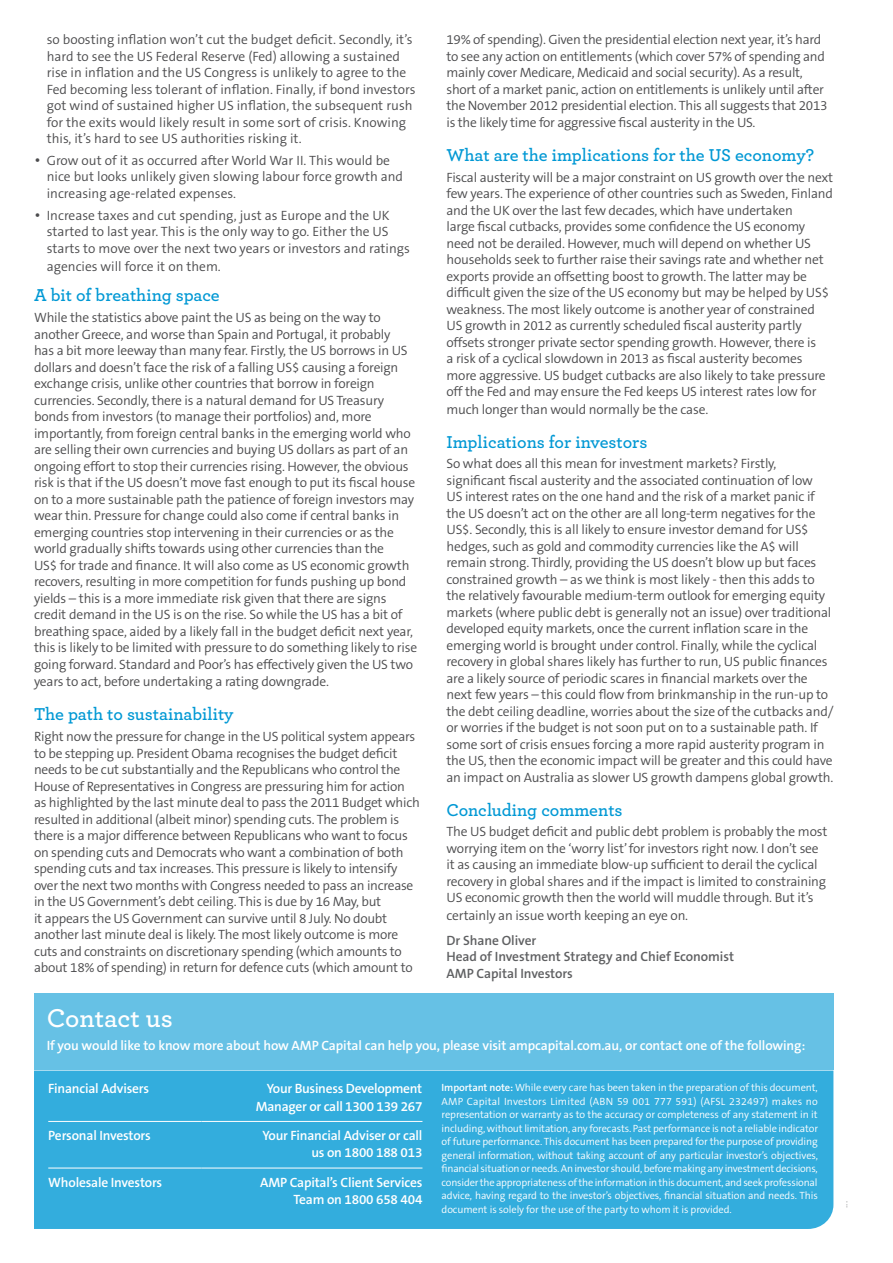
<style>
.page{position:relative;width:893px;height:1263px;background:#fff}
.page>*{position:absolute;margin:0;border:0;box-sizing:border-box;transform-origin:0 0}
.t1{font:27px "Archer Semibold LF";color:#fff}
.t2{font:18px "Archer Semibold LF";color:#0098d4}
.t3{font:300 13.5px/16.5px "The Sans B4";letter-spacing:-.015em;color:#4b4b4d}
.t4{font:600 13.5px/17.4px "The Sans B6";letter-spacing:-.015em;color:#fff;text-align:right}
.t5{font:600 13.5px/16.5px "The Sans B6";letter-spacing:-.005em;color:#5f6062}
.t6{font:300 10.5px/13.5px "The Sans B4";letter-spacing:-.01em;color:#fff;text-align:justify}
.t7{font:300 10.5px "The Sans B4";color:#9c9e9f}
.s1{font-size:16.5px}
.s2{font-family:"The Sans B6";font-weight:600}
</style>
<div class="page">
<div style="left:34px;top:993px;width:799px;height:76px;background:#66c1e5"></div>
<div style="left:34px;top:1070px;width:799px;height:159px;background:#33addd"></div>
<hr style="left:48px;top:1121px;width:153px;height:1px;background:#fff">
<hr style="left:201px;top:1121px;width:221px;height:1px;background:#fff">
<hr style="left:48px;top:1168px;width:153px;height:1px;background:#fff">
<hr style="left:201px;top:1168px;width:221px;height:1px;background:#fff">
<p class="t3" style="left:47px;top:32px;width:370px">so boosting inflation won’t cut the budget deficit. Secondly, it’s hard to see the US Federal Reserve (Fed) allowing a sustained rise in inflation and the US Congress is unlikely to agree to the Fed becoming less tolerant of inflation. Finally, if bond investors got wind of sustained higher US inflation, the subsequent rush for the exits would likely result in some sort of crisis. Knowing this, it’s hard to see US authorities risking it.</p>
<p class="t3" style="left:47px;top:153px;width:358px;text-indent:-13px"><span class="s1">•</span> Grow out of it as occurred after World War II . This would be nice but looks unlikely given slowing labour force growth and increasing age-related expenses.</p>
<p class="t3" style="left:47px;top:207px;width:365px;text-indent:-13px"><span class="s1">•</span> I ncrease taxes and cut spending, just as Europe and the UK started to last year. This is the only way to go. Either the US starts to move over the next two years or investors and ratings</p>
<p class="t3" style="left:47px;top:258px;width:176px">agencies will force it on them.</p>
<h2 class="t2" style="left:34px;top:284px;width:187px">A bit of breathing space</h2>
<p class="t3" style="left:34px;top:310px;width:385px">While the statistics above paint the US as being on the way to another Greece, and worse than Spain and Portugal, it probably<br>has a bit more leeway than many fear. Firstly, the US borrows in US dollars and doesn’t face the risk of a falling US$ causing a foreign exchange crisis, unlike other countries that borrow in foreign currencies. Secondly, there is a natural demand for US Treasury bonds from investors (to manage their portfolios) and, more importantly, from foreign central banks in the emerging world who are selling their own currencies and buying US dollars as part of an ongoing effort to stop their currencies rising. However, the obvious risk is that if the US doesn’t move fast enough to put its fiscal house on to a more sustainable path the patience of foreign investors may wear thin. Pressure for change could also come if central banks in emerging countries stop intervening in their currencies or as the world gradually shifts towards using other currencies than the<br>US$ for trade and finance. It will also come as US economic growth recovers, resulting in more competition for funds pushing up bond yields – this is a more immediate risk given that there are signs credit demand in the US is on the rise. So while the US has a bit of breathing space, aided by a likely fall in the budget deficit next year, this is likely to be limited with pressure to do something likely to rise going forward. Standard and Poor’s has effectively given the US two years to act, before undertaking a rating downgrade.</p>
<h2 class="t2" style="left:34px;top:702px;width:201px">The path to sustainability</h2>
<p class="t3" style="left:34px;top:729px;width:387px">Right now the pressure for change in the US political system appears to be stepping up. President Obama recognises the budget deficit needs to be cut substantially and the Republicans who control the House of Representatives in Congress are pressuring him for action as highlighted by the last minute deal to pass the 2011 Budget which resulted in additional (albeit minor) spending cuts. The problem is there is a major difference between Republicans who want to focus on spending cuts and Democrats who want a combination of both spending cuts and tax increases. This pressure is likely to intensify over the next two months with Congress needed to pass an increase in the US Government’s debt ceiling. This is due by 16 May, but<br>it appears the US Government can survive until 8 July. No doubt another last minute deal is likely. The most likely outcome is more cuts and constraints on discretionary spending (which amounts to about 18% of spending) in return for defence cuts (which amount to</p>
<p class="t3" style="left:446px;top:32px;width:383px">19% of spending). Given the presidential election next year, it’s hard to see any action on entitlements (which cover 57% of spending and mainly cover Medicare, Medicaid and social security). As a result, short of a market panic, action on entitlements is unlikely until after the November 2012 presidential election. This all suggests that 2013 is the likely time for aggressive fiscal austerity in the US.</p>
<h2 class="t2" style="left:446px;top:144px;width:369px">What are the implications for the US economy?</h2>
<p class="t3" style="left:446px;top:170px;width:388px">Fiscal austerity will be a major constraint on US growth over the next few years. The experience of other countries such as Sweden, Finland and the UK over the last few decades, which have undertaken<br>large fiscal cutbacks, provides some confidence the US economy need not be derailed. However, much will depend on whether US households seek to further raise their savings rate and whether net exports provide an offsetting boost to growth. The latter may be difficult given the size of the US economy but may be helped by US$ weakness. The most likely outcome is another year of constrained US growth in 2012 as currently scheduled fiscal austerity partly offsets stronger private sector spending growth. However, there is<br>a risk of a cyclical slowdown in 2013 as fiscal austerity becomes more aggressive. US budget cutbacks are also likely to take pressure off the Fed and may ensure the Fed keeps US interest rates low for much longer than would normally be the case.</p>
<h2 class="t2" style="left:446px;top:430px;width:202px">Implications for investors</h2>
<p class="t3" style="left:446px;top:456px;width:388px">So what does all this mean for investment markets? Firstly, significant fiscal austerity and the associated continuation of low<br>US interest rates on the one hand and the risk of a market panic if the US doesn’t act on the other are all long-term negatives for the US$. Secondly, this is all likely to ensure investor demand for US$ hedges, such as gold and commodity currencies like the A$ will remain strong. Thirdly, providing the US doesn’t blow up but faces constrained growth – as we think is most likely - then this adds to the relatively favourable medium-term outlook for emerging equity markets (where public debt is generally not an issue) over traditional developed equity markets, once the current inflation scare in the emerging world is brought under control. Finally, while the cyclical recovery in global shares likely has further to run, US public finances are a likely source of periodic scares in financial markets over the next few years – this could flow from brinkmanship in the run-up to the debt ceiling deadline, worries about the size of the cutbacks and/ or worries if the budget is not soon put on to a sustainable path. If some sort of crisis ensues forcing a more rapid austerity program in the US, then the economic impact will be greater and this could have an impact on Australia as slower US growth dampens global growth.</p>
<h2 class="t2" style="left:446px;top:798px;width:178px">Concluding comments</h2>
<p class="t3" style="left:446px;top:824px;width:382px">The US budget deficit and public debt problem is probably the most worrying item on the ‘worry list’ for investors right now. I don’t see it as causing an immediate blow-up sufficient to derail the cyclical recovery in global shares and if the impact is limited to constraining US economic growth then the world will muddle through. But it’s certainly an issue worth keeping an eye on.</p>
<p class="t5" style="left:446px;top:932px;width:289px">Dr Shane Oliver<br>Head of Investment Strategy and Chief Economist<br>AMP Capital Investors</p>
<h1 class="t1" style="left:47px;top:1001px;width:128px">Contact us</h1>
<p class="t4" style="left:47px;top:1037px;width:760px">If you would like to know more about how AMP Capital can help you, please visit ampcapital.com.au, or contact one of the following:</p>
<p class="t4" style="left:48px;top:1080px;width:102px">Financial Advisers</p>
<p class="t4" style="left:256px;top:1080px;width:168px">Your Business Development<br>Manager or call 1300 139 267</p>
<p class="t4" style="left:48px;top:1127px;width:104px">Personal Investors</p>
<p class="t4" style="left:263px;top:1127px;width:161px">Your Financial Adviser or call us on 1800 188 013</p>
<p class="t4" style="left:48px;top:1174px;width:116px">Wholesale Investors</p>
<p class="t4" style="left:260px;top:1174px;width:164px">AMP Capital’s Client Services<br>Team on 1800 658 404</p>
<p class="t6" style="left:442px;top:1081px;width:378px"><span class="s2">Important note:</span> While every care has been taken in the preparation of this document, AMP Capital I nvestors Limited (ABN 59 001 777 591) (AFSL 232497) makes no representation or warranty as to the accuracy or completeness of any statement in it including, without limitation, any forecasts. Past performance is not a reliable indicator of future performance. This document has been prepared for the purpose of providing general information, without taking account of any particular investor’s objectives, financial situation or needs. An investor should, before making any investment decisions, consider the appropriateness of the information in this document, and seek professional advice, having regard to the investor’s objectives, financial situation and needs. This document is solely for the use of the party to whom it is provided.</p>
<p class="t7" style="left:839px;top:1208px;width:8px;rotate:-90deg">...</p>
</div>
